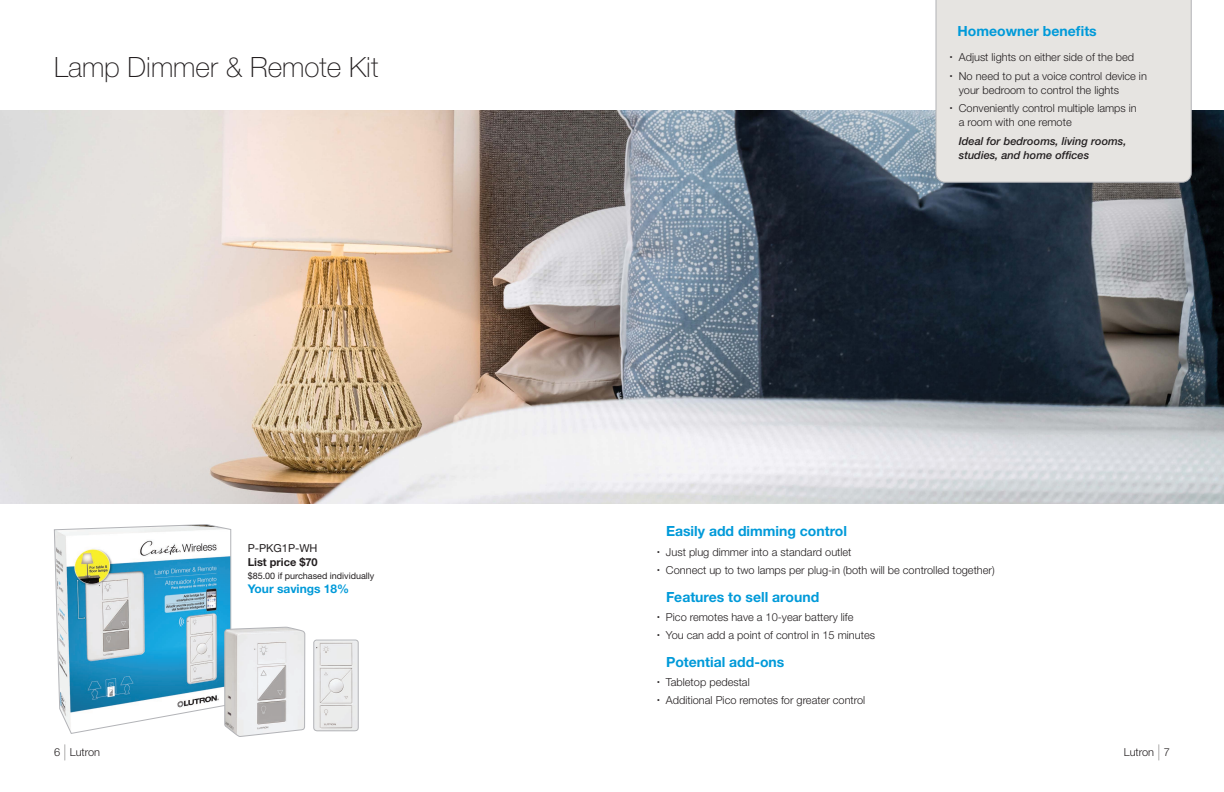
<style>
.page{position:relative;width:1224px;height:792px;background:#fff}
.page>*{position:absolute;margin:0;border:0;box-sizing:border-box;transform-origin:0 0}
.page_header{font:100 28px "Helvetica Neue LT Std";color:#231f20}
.subhead_1{font:700 14px "Helvetica Neue LT Std";color:#009ad9}
.subhead_2{font:700 14px "Helvetica Neue LT Std";color:#009ad9}
.text_white{font:700 12px "Helvetica Neue LT Std";color:#009ad9}
.bullets{font:300 11px/14px "Helvetica Neue LT Std";color:#231f20}
.bullets-2{font:italic 500 11px/14px "Helvetica Neue LT Std";color:#231f20}
.text_white-2{font:700 11px "Helvetica Neue LT Std";color:#231f20}
.text_white-3{font:11px "Helvetica Neue LT Std";color:#231f20}
.text_white-4{font:9px "Helvetica Neue LT Std";color:#231f20}
.s1{font-weight:200;font-size:16px}
</style>
<div class="page">
<img style="left:0;top:110px;width:1224px;height:394px">
<div style="left:936px;top:0;width:255px;height:182px;background:#e6e4e1"></div>
<svg style="left:54px;top:524px;width:251px;height:213px"></svg>
<img style="left:313px;top:110px;width:46px;height:622px">
<p class="subhead_2" style="left:958px;top:23px;width:141px">Homeowner benefits</p>
<p class="page_header" style="left:54px;top:51px;width:326px">Lamp Dimmer &amp; Remote Kit</p>
<p class="bullets" style="left:950px;top:50px;width:186px"><sup>•</sup> Adjust lights on either side of the bed</p>
<p class="bullets" style="left:959px;top:68px;width:190px;text-indent:-9px"><sup>•</sup> No need to put a voice control device in your bedroom to control the lights</p>
<p class="bullets" style="left:959px;top:101px;width:180px;text-indent:-9px"><sup>•</sup> Conveniently control multiple lamps in a room with one remote</p>
<p class="bullets-2" style="left:959px;top:134px;width:169px">Ideal for bedrooms, living rooms, studies, and home offices</p>
<p class="text_white-3" style="left:248px;top:542px;width:71px">P-PKG1P-WH</p>
<p class="text_white-2" style="left:248px;top:556px;width:72px">List price $70</p>
<p class="text_white-4" style="left:248px;top:571px;width:128px">$85.00 if purchased individually</p>
<p class="text_white" style="left:248px;top:582px;width:103px">Your savings 18%</p>
<p class="subhead_1" style="left:666px;top:523px;width:183px">Easily add dimming control</p>
<p class="bullets" style="left:657px;top:544px;width:196px"><sup>•</sup> Just plug dimmer into a standard outlet</p>
<p class="bullets" style="left:657px;top:563px;width:339px"><sup>•</sup> Connect up to two lamps per plug-in (both will be controlled together)</p>
<p class="subhead_1" style="left:666px;top:588px;width:155px">Features to sell around</p>
<p class="bullets" style="left:657px;top:609px;width:198px"><sup>•</sup> Pico remotes have a 10-year battery life</p>
<p class="bullets" style="left:657px;top:628px;width:220px"><sup>•</sup> You can add a point of control in 15 minutes</p>
<p class="subhead_1" style="left:666px;top:653px;width:120px">Potential add-ons</p>
<p class="bullets" style="left:657px;top:674px;width:94px"><sup>•</sup> Tabletop pedestal</p>
<p class="bullets" style="left:657px;top:693px;width:210px"><sup>•</sup> Additional Pico remotes for greater control</p>
<p class="bullets" style="left:54px;top:745px;width:48px">6 <span class="s1">|</span> Lutron</p>
<p class="bullets" style="left:1124px;top:745px;width:48px">Lutron <span class="s1">|</span> 7</p>
</div>
